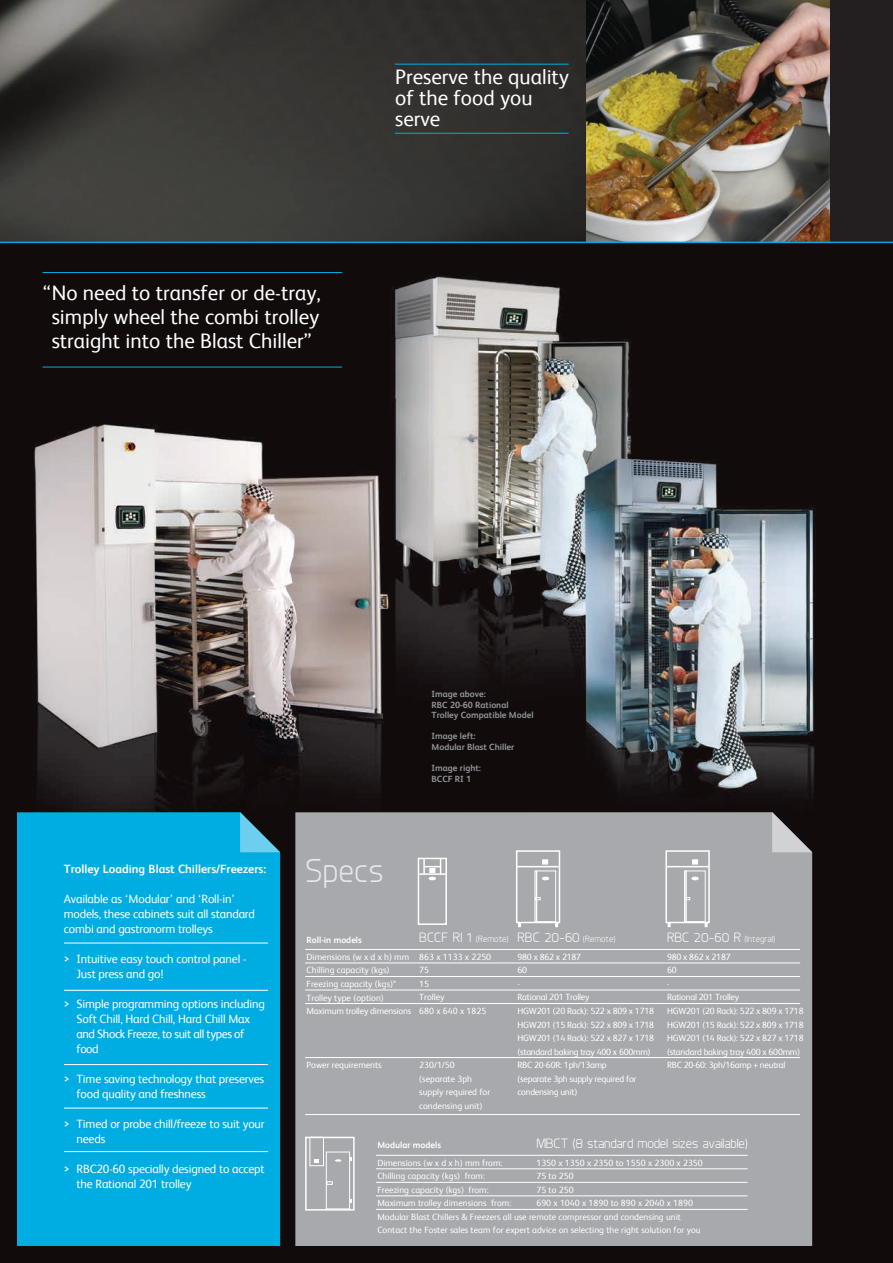
<style>
.page{position:relative;width:893px;height:1263px;background:#fff}
.page>*{position:absolute;margin:0;border:0;box-sizing:border-box;transform-origin:0 0}
.t1{font:33px "Planer";color:#e6e7e9}
.t2{font:21px/24px "FS Albert";color:#fff;text-align:center}
.t3{font:13.5px "Planer";letter-spacing:-.02em;color:#fff}
.t4{font:12px/15px "FS Albert";letter-spacing:-.015em;color:#fff}
.t5{font:700 12px "FS Albert";color:#fff}
.t6{font:9px/13.5px "FS Albert";color:#fff}
.t7{font:9px/13.5px "FS Albert";letter-spacing:-.025em;color:#fff}
.t8{font:700 9px/10.5px "FS Albert";color:#939598}
.t9{font:9px "Planer";color:#fff}
.t10{font:700 9px "FS Albert";color:#fff}
.t11{font:9px "FS Albert";letter-spacing:-.02em;color:#fff}
.s1{font-size:13.5px}
.s2{font-size:9px}
</style>
<div class="page">
<img style="left:0;top:243px;width:893px;height:1020px">
<div style="left:0;top:0;width:893px;height:242px;background:#231f20"></div>
<img style="left:0;top:0;width:587px;height:242px">
<img style="left:587px;top:0;width:242px;height:242px">
<div style="left:17px;top:812px;width:263px;height:434px;background:#00ade2"></div>
<svg style="left:240px;top:812px;width:40px;height:40px;background:#3e6d7d"></svg>
<div style="left:295px;top:812px;width:517px;height:434px;background:#a8a9ad"></div>
<svg style="left:772px;top:812px;width:40px;height:40px;background:#716f70"></svg>
<hr style="left:305px;top:1057px;width:495px;height:1px;background:#fff">
<hr style="left:305px;top:949px;width:495px;height:1px;background:#fff">
<hr style="left:305px;top:962px;width:495px;height:1px;background:#fff">
<hr style="left:305px;top:976px;width:495px;height:1px;background:#fff">
<hr style="left:305px;top:990px;width:495px;height:1px;background:#fff">
<hr style="left:305px;top:1003px;width:495px;height:1px;background:#fff">
<hr style="left:305px;top:1114px;width:495px;height:1px;background:#fff">
<hr style="left:64px;top:943px;width:204px;height:1px;background:#fff">
<hr style="left:64px;top:990px;width:204px;height:1px;background:#fff">
<hr style="left:64px;top:1064px;width:204px;height:1px;background:#fff">
<hr style="left:64px;top:1108px;width:204px;height:1px;background:#fff">
<hr style="left:64px;top:1151px;width:204px;height:1px;background:#fff">
<hr style="left:376px;top:1155px;width:372px;height:1px;background:#fff">
<hr style="left:376px;top:1168px;width:372px;height:1px;background:#fff">
<hr style="left:376px;top:1182px;width:372px;height:1px;background:#fff">
<hr style="left:376px;top:1195px;width:372px;height:1px;background:#fff">
<hr style="left:376px;top:1209px;width:372px;height:1px;background:#fff">
<div style="left:418px;top:858px;width:29px;height:67px;border:2px solid #fff"></div>
<hr style="left:419px;top:873px;width:27px;height:2px;background:#fff">
<div style="left:516px;top:850px;width:44px;height:73px;border:2px solid #fff"></div>
<svg style="left:518px;top:922px;width:3px;height:5px"></svg>
<svg style="left:555px;top:922px;width:3px;height:5px"></svg>
<svg style="left:542px;top:877px;width:7px;height:3px"></svg>
<hr style="left:517px;top:866px;width:42px;height:1px;background:#fff">
<div style="left:535px;top:870px;width:21px;height:52px;border:1px solid #fff"></div>
<svg style="left:535px;top:897px;width:6px;height:3px"></svg>
<div style="left:305px;top:1137px;width:50px;height:73px;border:2px solid #fff"></div>
<svg style="left:335px;top:1159px;width:6px;height:3px"></svg>
<div style="left:326px;top:1152px;width:24px;height:57px;border:1px solid #fff"></div>
<div style="left:309px;top:1137px;width:15px;height:29px;border:1px solid #fff"></div>
<svg style="left:326px;top:1181px;width:7px;height:4px"></svg>
<div style="left:665px;top:850px;width:45px;height:73px;border:2px solid #fff"></div>
<svg style="left:668px;top:922px;width:3px;height:5px"></svg>
<svg style="left:705px;top:922px;width:3px;height:5px"></svg>
<svg style="left:691px;top:877px;width:8px;height:3px"></svg>
<hr style="left:666px;top:866px;width:42px;height:1px;background:#fff">
<hr style="left:685px;top:871px;width:2px;height:51px;background:#fff">
<div style="left:684px;top:870px;width:22px;height:52px;border:1px solid #fff"></div>
<svg style="left:685px;top:897px;width:5px;height:3px"></svg>
<svg style="left:315px;top:1159px;width:4px;height:3px"></svg>
<hr style="left:43px;top:272px;width:299px;height:1px;background:#00ade2">
<hr style="left:43px;top:367px;width:299px;height:1px;background:#00ade2">
<hr style="left:395px;top:64px;width:174px;height:1px;background:#00ade2">
<hr style="left:395px;top:133px;width:174px;height:1px;background:#00ade2">
<hr style="left:0;top:242px;width:893px;height:1px;background:#00ade2">
<svg style="left:541px;top:858px;width:8px;height:7px"></svg>
<svg style="left:423px;top:858px;width:18px;height:22px"></svg>
<svg style="left:691px;top:858px;width:8px;height:7px"></svg>
<p class="t2" style="left:43px;top:280px;width:279px">“No need to transfer or de-tray, simply wheel the combi trolley straight into the Blast Chiller”</p>
<p class="t2" style="left:395px;top:65px;width:175px;line-height:21px;text-align:left">Preserve the quality of the food you serve</p>
<p class="t8" style="left:432px;top:689px;width:56px">Image above:</p>
<p class="t8" style="left:432px;top:699px;width:104px">RBC 20-60 Rational<br>Trolley Compatible Model</p>
<p class="t8" style="left:432px;top:731px;width:46px">Image left:</p>
<p class="t8" style="left:432px;top:741px;width:84px">Modular Blast Chiller</p>
<p class="t8" style="left:432px;top:762px;width:51px">Image right:</p>
<p class="t8" style="left:432px;top:773px;width:41px">BCCF RI 1</p>
<p class="t5" style="left:64px;top:860px;width:204px">Trolley Loading Blast Chillers/Freezers:</p>
<p class="t4" style="left:64px;top:890px;width:193px">Available as ‘Modular’ and ‘Roll-in’ models, these cabinets suit all standard combi and gastronorm trolleys</p>
<p class="t4" style="left:64px;top:950px;width:184px">&gt; Intuitive easy touch control panel -</p>
<p class="t4" style="left:77px;top:965px;width:88px">Just press and go!</p>
<p class="t4" style="left:77px;top:995px;width:190px;text-indent:-13px">&gt; Simple programming options including<br>Soft Chill, Hard Chill, Hard Chill Max and Shock Freeze, to suit all types of food</p>
<p class="t4" style="left:77px;top:1070px;width:189px;text-indent:-13px">&gt; Time saving technology that preserves food quality and freshness</p>
<p class="t4" style="left:77px;top:1115px;width:189px;text-indent:-13px">&gt; Timed or probe chill/freeze to suit your needs</p>
<p class="t4" style="left:77px;top:1160px;width:190px;text-indent:-13px">&gt; RBC20-60 specially designed to accept the Rational 201 trolley</p>
<p class="t1" style="left:305px;top:852px;width:80px">Specs</p>
<p class="t10" style="left:307px;top:933px;width:57px">Roll-in models</p>
<p class="t6" style="left:307px;top:950px;width:104px">Dimensions (w x d x h) mm</p>
<p class="t6" style="left:307px;top:963px;width:84px">Chilling capacity (kgs)</p>
<p class="t6" style="left:307px;top:977px;width:91px">Freezing capacity (kgs)*</p>
<p class="t6" style="left:307px;top:990px;width:79px">Trolley type (option)</p>
<p class="t11" style="left:307px;top:1005px;width:106px">Maximum trolley dimensions</p>
<p class="t9" style="left:419px;top:933px;width:91px"><span class="s1">BCCF RI 1</span> (Remote)</p>
<p class="t6" style="left:419px;top:950px;width:74px">863 x 1133 x 2250</p>
<p class="t6" style="left:419px;top:963px;width:11px">75</p>
<p class="t6" style="left:419px;top:977px;width:11px">15</p>
<p class="t6" style="left:419px;top:990px;width:27px">Trolley</p>
<p class="t6" style="left:419px;top:1004px;width:69px">680 x 640 x 1825</p>
<p class="t6" style="left:307px;top:1058px;width:77px">Power requirements</p>
<p class="t6" style="left:419px;top:1058px;width:37px">230/1/50</p>
<p class="t6" style="left:419px;top:1071px;width:72px">(separate 3ph supply required for</p>
<p class="t6" style="left:419px;top:1098px;width:65px">condensing unit)</p>
<p class="t3" style="left:517px;top:929px;width:100px">RBC 20-60 <span class="s2">(Remote)</span></p>
<p class="t9" style="left:667px;top:933px;width:110px"><span class="s1">RBC 20-60 R</span> (Integral)</p>
<p class="t7" style="left:667px;top:950px;width:65px">980 x 862 x 2187</p>
<p class="t6" style="left:667px;top:963px;width:11px">60</p>
<p class="t6" style="left:667px;top:977px;width:4px">-</p>
<p class="t7" style="left:667px;top:990px;width:74px">Rational 201 Trolley</p>
<p class="t7" style="left:667px;top:1004px;width:138px">HGW201 (20 Rack): 522 x 809 x 1718</p>
<p class="t7" style="left:667px;top:1017px;width:138px">HGW201 (15 Rack): 522 x 809 x 1718</p>
<p class="t7" style="left:667px;top:1031px;width:138px">HGW201 (14 Rack): 522 x 827 x 1718</p>
<p class="t7" style="left:667px;top:1044px;width:135px">(standard baking tray 400 x 600mm)</p>
<p class="t7" style="left:667px;top:1058px;width:120px">RBC 20-60: 3ph/16amp + neutral</p>
<p class="t7" style="left:517px;top:950px;width:65px">980 x 862 x 2187</p>
<p class="t6" style="left:517px;top:963px;width:11px">60</p>
<p class="t6" style="left:517px;top:977px;width:4px">-</p>
<p class="t7" style="left:517px;top:990px;width:74px">Rational 201 Trolley</p>
<p class="t7" style="left:517px;top:1004px;width:138px">HGW201 (20 Rack): 522 x 809 x 1718</p>
<p class="t7" style="left:517px;top:1017px;width:138px">HGW201 (15 Rack): 522 x 809 x 1718</p>
<p class="t7" style="left:517px;top:1031px;width:138px">HGW201 (14 Rack): 522 x 827 x 1718</p>
<p class="t7" style="left:517px;top:1044px;width:135px">(standard baking tray 400 x 600mm)</p>
<p class="t7" style="left:517px;top:1058px;width:91px">RBC 20-60R: 1ph/13amp</p>
<p class="t7" style="left:517px;top:1071px;width:120px">(separate 3ph supply required for condensing unit)</p>
<p class="t10" style="left:377px;top:1139px;width:65px">Modular models</p>
<p class="t3" style="left:536px;top:1135px;width:213px">MBCT (8 standard model sizes available)</p>
<p class="t6" style="left:377px;top:1155px;width:127px">Dimensions (w x d x h) mm from:</p>
<p class="t6" style="left:377px;top:1169px;width:109px">Chilling capacity (kgs) from:</p>
<p class="t6" style="left:377px;top:1182px;width:113px">Freezing capacity (kgs) from:</p>
<p class="t6" style="left:377px;top:1196px;width:135px">Maximum trolley dimensions from:</p>
<p class="t6" style="left:377px;top:1209px;width:305px">Modular Blast Chillers &amp; Freezers all use remote compressor and condensing unit</p>
<p class="t6" style="left:377px;top:1223px;width:325px">Contact the Foster sales team for expert advice on selecting the right solution for you</p>
<p class="t6" style="left:536px;top:1155px;width:168px">1350 x 1350 x 2350 to 1550 x 2300 x 2350</p>
<p class="t6" style="left:536px;top:1169px;width:39px">75 to 250</p>
<p class="t6" style="left:536px;top:1182px;width:39px">75 to 250</p>
<p class="t6" style="left:536px;top:1196px;width:158px">690 x 1040 x 1890 to 890 x 2040 x 1890</p>
</div>
